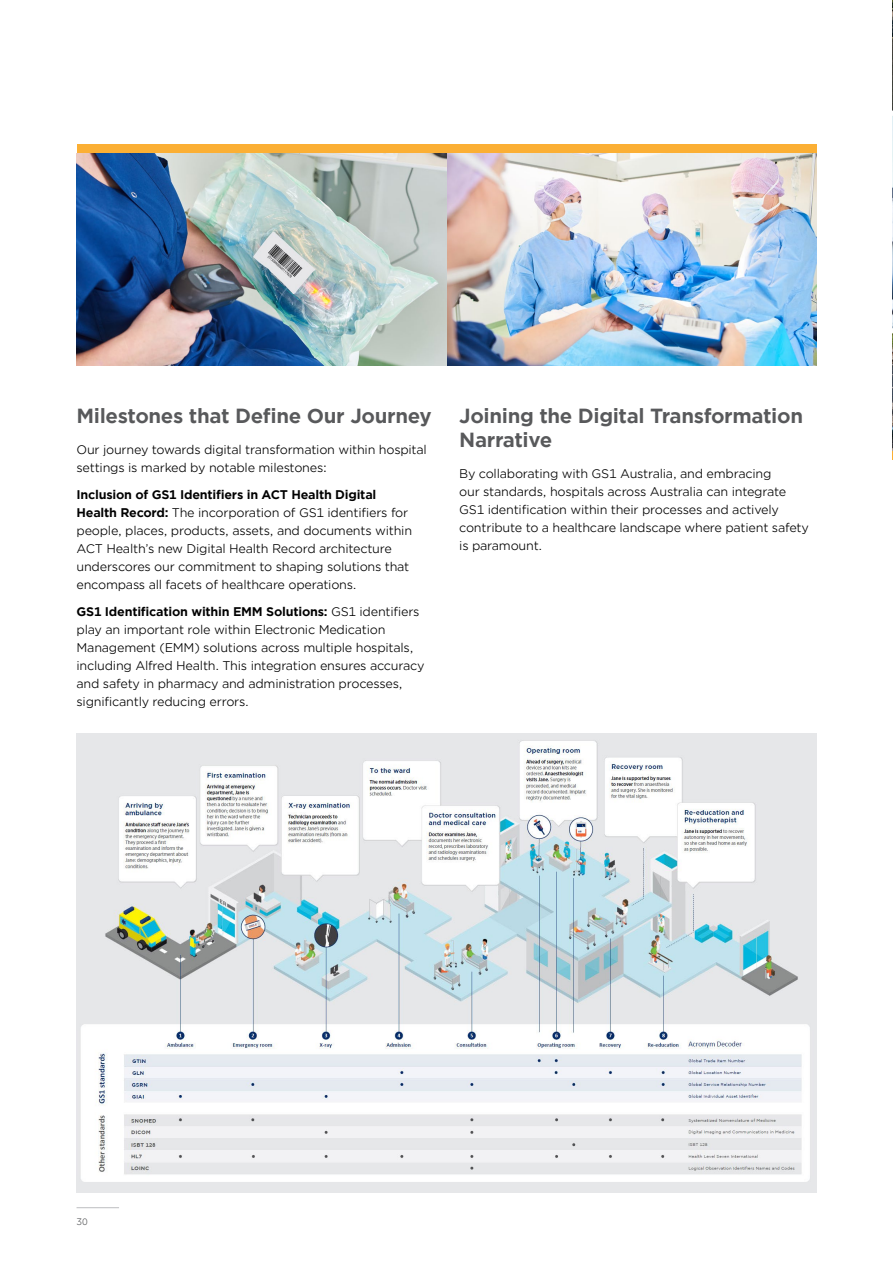
<style>
.page{position:relative;width:893px;height:1263px;background:#fff}
.page>*{position:absolute;margin:0;border:0;box-sizing:border-box;transform-origin:0 0}
.t1{font:700 19.5px/24px "Gotham Office";letter-spacing:-.02em;color:#58595b}
.t2{font:12px/18px "Gotham Office";letter-spacing:-.02em;color:#000}
.t3{font:9px "Gotham Office";color:#58595b}
.s1{font-weight:700}
</style>
<div class="page">
<hr style="left:77px;top:1207px;width:42px;height:1px;background:#bcbec0">
<img style="left:77px;top:734px;width:739px;height:458px">
<img style="left:446px;top:153px;width:370px;height:213px">
<div style="left:77px;top:145px;width:739px;height:8px;background:#fbaf34"></div>
<img style="left:77px;top:153px;width:369px;height:213px">
<img style="left:892px;top:0;width:1px;height:451px">
<h1 class="t1" style="left:77px;top:403px;width:357px">Milestones that Define Our Journey</h1>
<p class="t2" style="left:77px;top:440px;width:352px">Our journey towards digital transformation within hospital settings is marked by notable milestones:</p>
<p class="t2" style="left:77px;top:485px;width:337px"><span class="s1">Inclusion of GS1 Identifiers in ACT Health Digital Health Record:</span> The incorporation of GS1 identifiers for people, places, products, assets, and documents within ACT Health’s new Digital Health Record architecture underscores our commitment to shaping solutions that encompass all facets of healthcare operations.</p>
<p class="t2" style="left:77px;top:602px;width:349px"><span class="s1">GS1 Identification within EMM Solutions:</span> GS1 identifiers play an important role within Electronic Medication Management (EMM) solutions across multiple hospitals, including Alfred Health. This integration ensures accuracy and safety in pharmacy and administration processes, significantly reducing errors.</p>
<h1 class="t1" style="left:459px;top:403px;width:345px">Joining the Digital Transformation<br>Narrative</h1>
<p class="t2" style="left:459px;top:464px;width:351px">By collaborating with GS1 Australia, and embracing<br>our standards, hospitals across Australia can integrate GS1 identification within their processes and actively contribute to a healthcare landscape where patient safety is paramount.</p>
<p class="t3" style="left:77px;top:1215px;width:13px">30</p>
</div>
